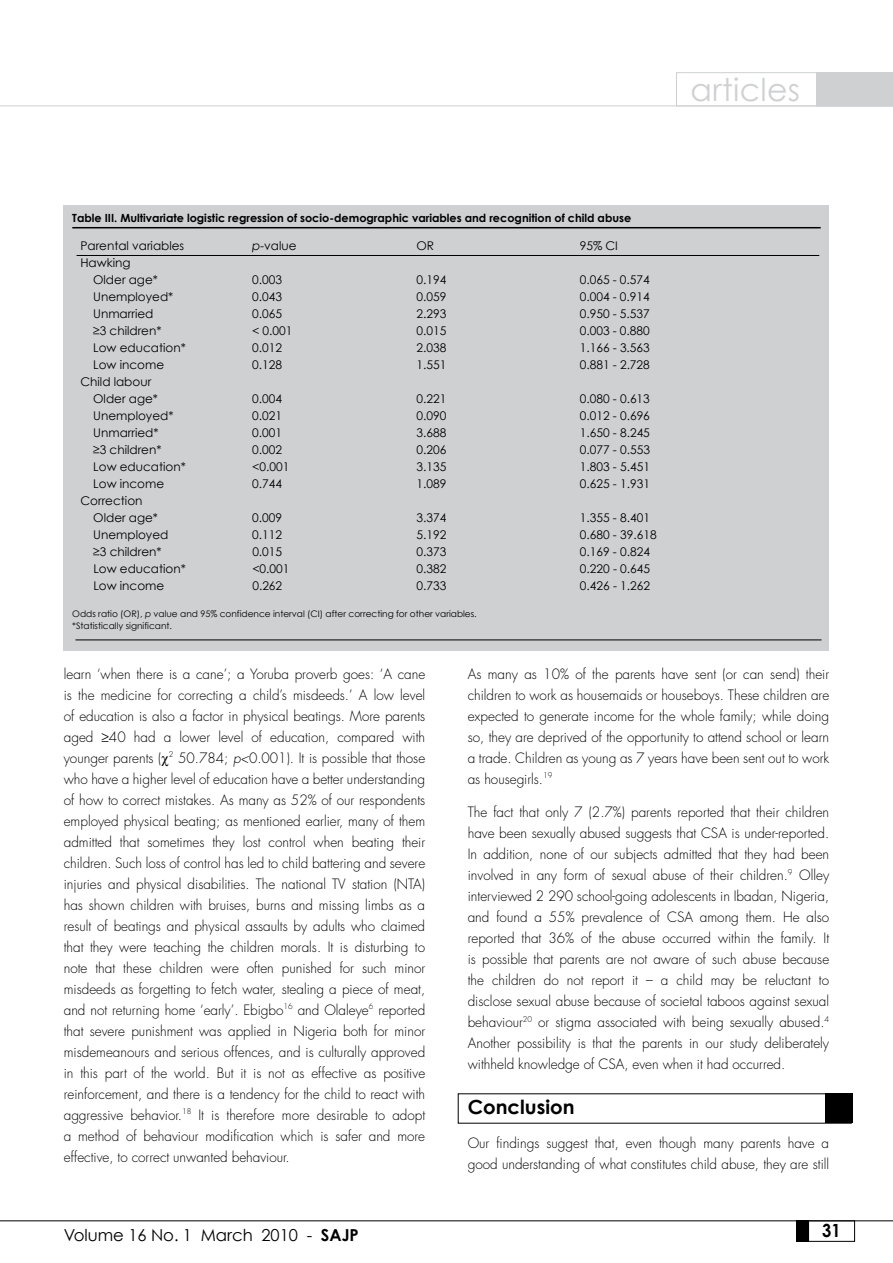
<style>
.page{position:relative;width:893px;height:1263px;background:#fff}
.page>*{position:absolute;margin:0;border:0;box-sizing:border-box;transform-origin:0 0}
.t1{font:31.5px "Century Gothic";letter-spacing:.01em;color:#cfd0d2}
.t2{font:700 19.5px "Century Gothic";color:#000}
.t3{font:700 18.15px "Century Gothic";color:#000;scale:.91 1}
.t4{font:16.5px "Century Gothic";color:#000}
.t5{font:300 13.95px/21px "Futura";color:#000;text-align:justify}
.t6{font:12px/17px "Century Gothic";color:#000}
.t7{font:700 11.25px "Century Gothic";color:#000}
.t8{font:9px/12px "Century Gothic";color:#000}
.s1{font-style:italic}
.s2{font-weight:700}
</style>
<div class="page">
<svg style="left:676px;top:72px;width:217px;height:34px"></svg>
<hr style="left:0;top:106px;width:893px;height:1px;background:#cfd0d2">
<hr style="left:0;top:1220px;width:893px;height:1px;background:#000">
<div style="left:808px;top:1220px;width:47px;height:22px;border:1px solid #000"></div>
<div style="left:797px;top:1220px;width:12px;height:22px;background:#000"></div>
<div style="left:64px;top:206px;width:765px;height:445px;background:#cfd0d2"></div>
<hr style="left:72px;top:227px;width:749px;height:1px;background:#000">
<hr style="left:75px;top:639px;width:746px;height:1px;background:#000">
<hr style="left:77px;top:255px;width:742px;height:1px;background:#000">
<div style="left:825px;top:1093px;width:28px;height:30px;background:#000"></div>
<h1 class="t1" style="left:690px;top:70px;width:111px">articles</h1>
<p class="t7" style="left:72px;top:211px;width:561px">Table III. Multivariate logistic regression of socio-demographic variables and recognition of child abuse</p>
<p class="t6" style="left:80px;top:237px;width:105px">Parental variables</p>
<p class="t6" style="left:252px;top:237px;width:46px"><span class="s1">p-</span>value</p>
<p class="t6" style="left:416px;top:237px;width:19px">OR</p>
<p class="t6" style="left:580px;top:237px;width:40px">95% CI</p>
<p class="t6" style="left:93px;top:254px;width:66px;text-indent:-13px">Hawking<br>Older age*</p>
<p class="t6" style="left:252px;top:271px;width:31px">0.003</p>
<p class="t6" style="left:416px;top:271px;width:31px">0.194</p>
<p class="t6" style="left:580px;top:271px;width:72px">0.065 - 0.574</p>
<p class="t6" style="left:93px;top:288px;width:82px">Unemployed*</p>
<p class="t6" style="left:252px;top:288px;width:31px">0.043</p>
<p class="t6" style="left:416px;top:288px;width:31px">0.059</p>
<p class="t6" style="left:580px;top:288px;width:72px">0.004 - 0.914</p>
<p class="t6" style="left:93px;top:305px;width:62px">Unmarried</p>
<p class="t6" style="left:252px;top:305px;width:31px">0.065</p>
<p class="t6" style="left:416px;top:305px;width:31px">2.293</p>
<p class="t6" style="left:580px;top:305px;width:72px">0.950 - 5.537</p>
<p class="t6" style="left:93px;top:322px;width:70px">≥3 children*</p>
<p class="t6" style="left:252px;top:322px;width:42px">&lt; 0.001</p>
<p class="t6" style="left:416px;top:322px;width:31px">0.015</p>
<p class="t6" style="left:580px;top:322px;width:72px">0.003 - 0.880</p>
<p class="t6" style="left:93px;top:339px;width:94px">Low education*</p>
<p class="t6" style="left:252px;top:339px;width:31px">0.012</p>
<p class="t6" style="left:416px;top:339px;width:31px">2.038</p>
<p class="t6" style="left:580px;top:339px;width:72px">1.166 - 3.563</p>
<p class="t6" style="left:93px;top:356px;width:72px">Low income</p>
<p class="t6" style="left:252px;top:356px;width:31px">0.128</p>
<p class="t6" style="left:416px;top:356px;width:31px">1.551</p>
<p class="t6" style="left:580px;top:356px;width:72px">0.881 - 2.728</p>
<p class="t6" style="left:93px;top:373px;width:66px;text-indent:-13px">Child labour<br>Older age*</p>
<p class="t6" style="left:252px;top:390px;width:31px">0.004</p>
<p class="t6" style="left:416px;top:390px;width:31px">0.221</p>
<p class="t6" style="left:580px;top:390px;width:72px">0.080 - 0.613</p>
<p class="t6" style="left:93px;top:407px;width:82px">Unemployed*</p>
<p class="t6" style="left:252px;top:407px;width:31px">0.021</p>
<p class="t6" style="left:416px;top:407px;width:31px">0.090</p>
<p class="t6" style="left:580px;top:407px;width:72px">0.012 - 0.696</p>
<p class="t6" style="left:93px;top:424px;width:67px">Unmarried*</p>
<p class="t6" style="left:252px;top:424px;width:31px">0.001</p>
<p class="t6" style="left:417px;top:424px;width:31px">3.688</p>
<p class="t6" style="left:580px;top:424px;width:72px">1.650 - 8.245</p>
<p class="t6" style="left:93px;top:441px;width:70px">≥3 children*</p>
<p class="t6" style="left:252px;top:441px;width:31px">0.002</p>
<p class="t6" style="left:417px;top:441px;width:31px">0.206</p>
<p class="t6" style="left:580px;top:441px;width:72px">0.077 - 0.553</p>
<p class="t6" style="left:93px;top:458px;width:94px">Low education*</p>
<p class="t6" style="left:252px;top:458px;width:39px">&lt;0.001</p>
<p class="t6" style="left:417px;top:458px;width:31px">3.135</p>
<p class="t6" style="left:580px;top:458px;width:72px">1.803 - 5.451</p>
<p class="t6" style="left:93px;top:475px;width:72px">Low income</p>
<p class="t6" style="left:252px;top:475px;width:31px">0.744</p>
<p class="t6" style="left:417px;top:475px;width:31px">1.089</p>
<p class="t6" style="left:580px;top:475px;width:72px">0.625 - 1.931</p>
<p class="t6" style="left:93px;top:492px;width:66px;text-indent:-13px">Correction<br>Older age*</p>
<p class="t6" style="left:252px;top:509px;width:31px">0.009</p>
<p class="t6" style="left:417px;top:509px;width:31px">3.374</p>
<p class="t6" style="left:580px;top:509px;width:72px">1.355 - 8.401</p>
<p class="t6" style="left:93px;top:526px;width:77px">Unemployed</p>
<p class="t6" style="left:252px;top:526px;width:31px">0.112</p>
<p class="t6" style="left:417px;top:526px;width:31px">5.192</p>
<p class="t6" style="left:580px;top:526px;width:78px">0.680 - 39.618</p>
<p class="t6" style="left:93px;top:543px;width:70px">≥3 children*</p>
<p class="t6" style="left:252px;top:543px;width:31px">0.015</p>
<p class="t6" style="left:417px;top:543px;width:31px">0.373</p>
<p class="t6" style="left:580px;top:543px;width:72px">0.169 - 0.824</p>
<p class="t6" style="left:93px;top:560px;width:94px">Low education*</p>
<p class="t6" style="left:252px;top:560px;width:39px">&lt;0.001</p>
<p class="t6" style="left:417px;top:560px;width:31px">0.382</p>
<p class="t6" style="left:580px;top:560px;width:72px">0.220 - 0.645</p>
<p class="t6" style="left:93px;top:577px;width:72px">Low income</p>
<p class="t6" style="left:252px;top:577px;width:31px">0.262</p>
<p class="t6" style="left:417px;top:577px;width:31px">0.733</p>
<p class="t6" style="left:580px;top:577px;width:72px">0.426 - 1.262</p>
<p class="t8" style="left:72px;top:607px;width:406px">Odds ratio (OR), <span class="s1">p</span> value and 95% confidence interval (CI) after correcting for other variables. *Statistically significant.</p>
<p class="t5" style="left:64px;top:663px;width:363px">learn ‘when there is a cane’; a Yoruba proverb goes: ‘A cane is the medicine for correcting a child’s misdeeds.’ A low level of education is also a factor in physical beatings. More parents aged ≥40 had a lower level of education, compared with younger parents ( <sup>2</sup> 50.784; <span class="s1">p&lt;</span>0.001). It is possible that those who have a higher level of education have a better understanding of how to correct mistakes. As many as 52% of our respondents employed physical beating; as mentioned earlier, many of them admitted that sometimes they lost control when beating their children. Such loss of control has led to child battering and severe injuries and physical disabilities. The national TV station (NTA) has shown children with bruises, burns and missing limbs as a result of beatings and physical assaults by adults who claimed that they were teaching the children morals. It is disturbing to note that these children were often punished for such minor misdeeds as forgetting to fetch water, stealing a piece of meat, and not returning home ‘early’. Ebigbo<sup>16</sup> and Olaleye<sup>6</sup> reported that severe punishment was applied in Nigeria both for minor misdemeanours and serious offences, and is culturally approved in this part of the world. But it is not as effective as positive reinforcement, and there is a tendency for the child to react with aggressive behavior.<sup>18</sup> It is therefore more desirable to adopt a method of behaviour modification which is safer and more effective, to correct unwanted behaviour.</p>
<p class="t5" style="left:468px;top:663px;width:363px">As many as 10% of the parents have sent (or can send) their children to work as housemaids or houseboys. These children are expected to generate income for the whole family; while doing so, they are deprived of the opportunity to attend school or learn a trade. Children as young as 7 years have been sent out to work as housegirls.<sup>19</sup></p>
<p class="t5" style="left:468px;top:802px;width:363px">The fact that only 7 (2.7%) parents reported that their children have been sexually abused suggests that CSA is under-reported.<br>In addition, none of our subjects admitted that they had been involved in any form of sexual abuse of their children.<sup>9</sup> Olley interviewed 2 290 school-going adolescents in Ibadan, Nigeria, and found a 55% prevalence of CSA among them. He also reported that 36% of the abuse occurred within the family. It is possible that parents are not aware of such abuse because the children do not report it – a child may be reluctant to disclose sexual abuse because of societal taboos against sexual behaviour<sup>20</sup> or stigma associated with being sexually abused.<sup>4<br></sup>Another possibility is that the parents in our study deliberately withheld knowledge of CSA, even when it had occurred.</p>
<h2 class="t2" style="left:468px;top:1095px;width:108px">Conclusion</h2>
<p class="t5" style="left:468px;top:1132px;width:363px">Our findings suggest that, even though many parents have a good understanding of what constitutes child abuse, they are still</p>
<p class="t4" style="left:64px;top:1225px;width:297px">Volume 16 No. 1 March 2010 - <span class="s2">SAJP</span></p>
<h3 class="t3" style="left:822px;top:1219px;width:22px">31</h3>
</div>
